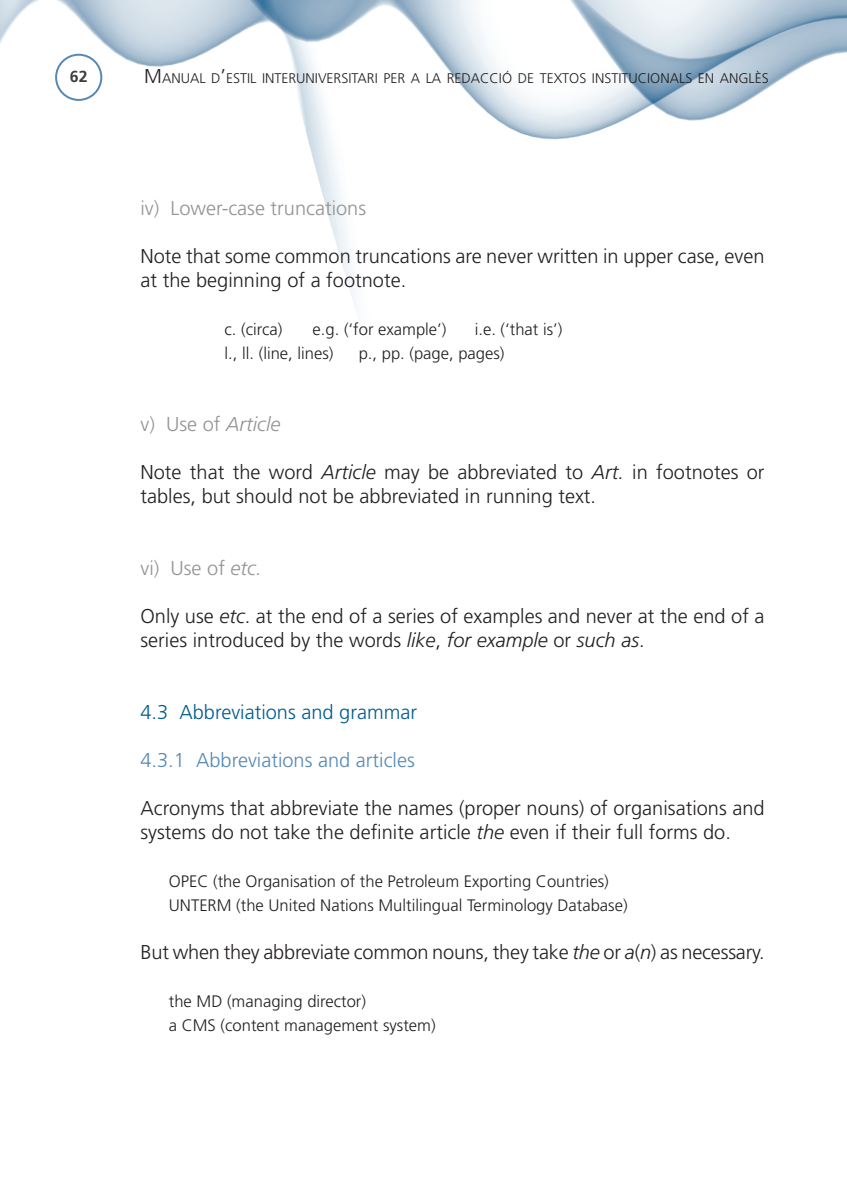
<style>
.page{position:relative;width:847px;height:1188px;background:#fff}
.page>*{position:absolute;margin:0;border:0;box-sizing:border-box;transform-origin:0 0}
.t1{font:300 20px/24px "Frutiger LT";color:#231f20}
.t2{font:300 20px "Frutiger LT";color:#939393}
.t3{font:300 20px "Frutiger LT";color:#5689b3}
.t4{font:300 20px "Frutiger LT";color:#005b8f}
.t5{font:300 16.6px/24px "Frutiger LT";color:#231f20}
.t6{font:700 16px "Frutiger LT";color:#3e3e3f}
.t7{font:300 14px "Frutiger LT";color:#231f20}
.s1{font-size:20px}
.s2{font-style:italic}
</style>
<div class="page">
<img style="left:0;top:0;width:846px;height:307px">
<div style="left:55px;top:54px;width:47px;height:47px;border:2px solid #5689b3;border-radius:50%"></div>
<p class="t6" style="left:70px;top:67px;width:19px">62</p>
<p class="t7" style="left:144px;top:70px;width:626px"><span class="s1">M</span>ANUAL D<span class="s1">’</span>ESTIL INTERUNIVERSITARI PER A LA REDACCIÓ DE TEXTOS INSTITUCIONALS EN ANGLÈS</p>
<p class="t2" style="left:140px;top:196px;width:227px">iv) Lower-case truncations</p>
<p class="t1" style="left:140px;top:244px;width:625px">Note that some common truncations are never written in upper case, even at the beginning of a footnote.</p>
<p class="t5" style="left:224px;top:317px;width:59px">c. (circa)</p>
<p class="t5" style="left:312px;top:317px;width:135px">e.g. (‘for example’)</p>
<p class="t5" style="left:474px;top:317px;width:89px">i.e. (‘that is’)</p>
<p class="t5" style="left:224px;top:341px;width:110px">l., ll. (line, lines)</p>
<p class="t5" style="left:358px;top:341px;width:147px">p., pp. (page, pages)</p>
<p class="t2" style="left:140px;top:412px;width:141px">v) Use of <span class="s2">Article</span></p>
<p class="t1" style="left:140px;top:460px;width:625px">Note that the word <span class="s2">Article</span> may be abbreviated to <span class="s2">Art.</span> in footnotes or tables, but should not be abbreviated in running text.</p>
<p class="t2" style="left:140px;top:556px;width:123px">vi) Use of <span class="s2">etc.</span></p>
<p class="t1" style="left:140px;top:604px;width:625px">Only use <span class="s2">etc</span>. at the end of a series of examples and never at the end of a series introduced by the words <span class="s2">like</span>, <span class="s2">for example</span> or <span class="s2">such as</span>.</p>
<p class="t4" style="left:140px;top:700px;width:278px">4.3 Abbreviations and grammar</p>
<p class="t3" style="left:140px;top:748px;width:276px">4.3.1 Abbreviations and articles</p>
<p class="t1" style="left:140px;top:796px;width:625px">Acronyms that abbreviate the names (proper nouns) of organisations and systems do not take the definite article <span class="s2">the</span> even if their full forms do.</p>
<p class="t5" style="left:169px;top:869px;width:460px">OPEC (the Organisation of the Petroleum Exporting Countries)<br>UNTERM (the United Nations Multilingual Terminology Database)</p>
<p class="t1" style="left:140px;top:940px;width:625px">But when they abbreviate common nouns, they take <span class="s2">the</span> or <span class="s2">a</span>(<span class="s2">n</span>) as necessary.</p>
<p class="t5" style="left:169px;top:989px;width:268px">the MD (managing director)<br>a CMS (content management system)</p>
</div>
